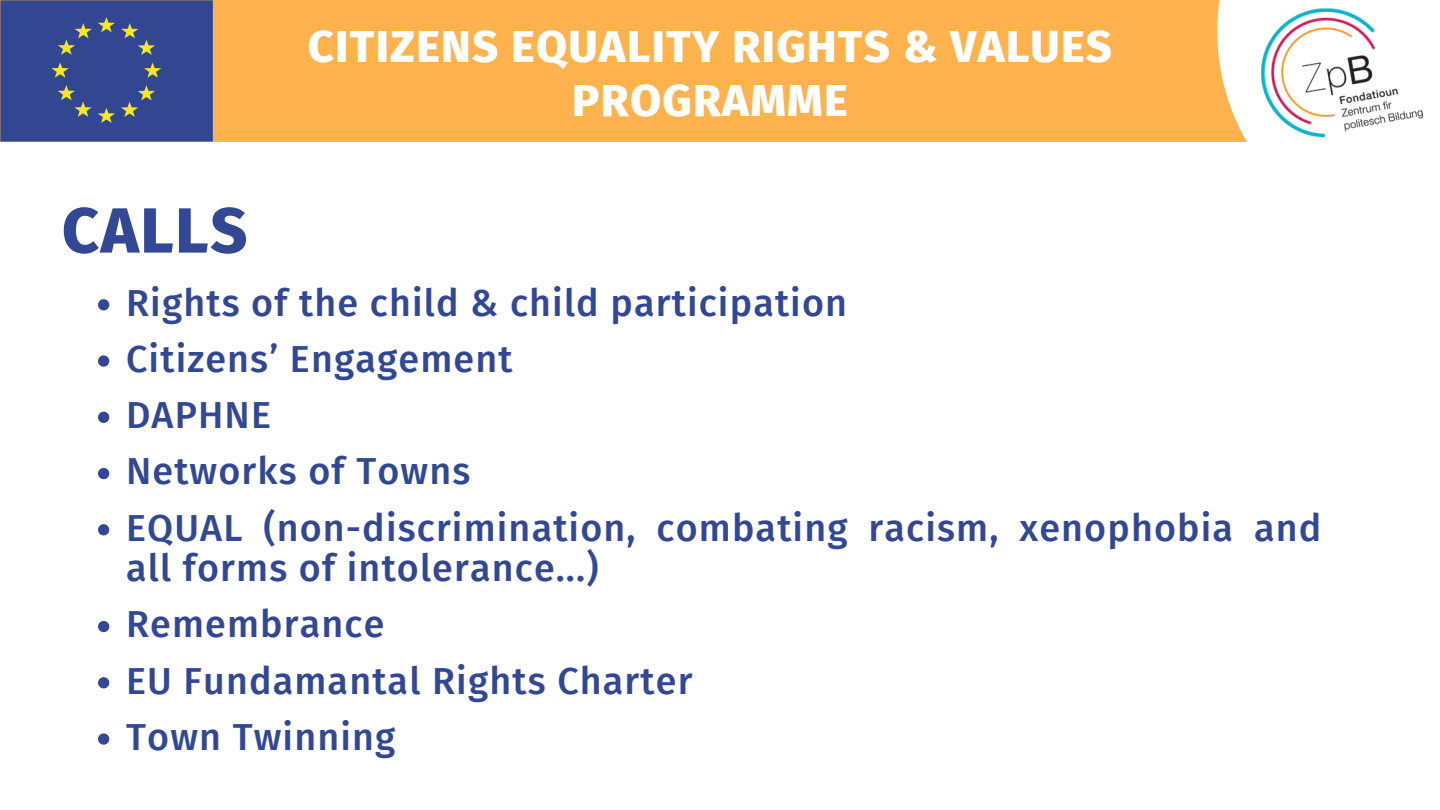
<style>
.page{position:relative;width:1440px;height:810px;background:#fff}
.page>*{position:absolute;margin:0;border:0;box-sizing:border-box;transform-origin:0 0}
.t1{font:800 63.7px "Fira Sans";letter-spacing:.03em;color:#334895}
.t2{font:800 45px/53.9px "Fira Sans";letter-spacing:.03em;color:#fff;text-align:center}
.t3{font:500 37.7px/40.5px "Fira Sans";letter-spacing:.03em;color:#334895}
</style>
<div class="page">
<div style="left:0;top:0;width:1440px;height:142px;background:#ffb24d"></div>
<img style="left:0;top:0;width:213px;height:142px">
<div style="left:1217px;top:0;width:223px;height:254px;background:#fff"></div>
<img style="left:1261px;top:8px;width:162px;height:130px">
<svg style="left:98px;top:299px;width:11px;height:11px"></svg>
<svg style="left:98px;top:355px;width:11px;height:12px"></svg>
<svg style="left:98px;top:412px;width:11px;height:11px"></svg>
<svg style="left:98px;top:468px;width:11px;height:11px"></svg>
<svg style="left:98px;top:524px;width:11px;height:11px"></svg>
<svg style="left:98px;top:621px;width:11px;height:11px"></svg>
<svg style="left:98px;top:677px;width:11px;height:11px"></svg>
<svg style="left:98px;top:733px;width:11px;height:12px"></svg>
<p class="t2" style="left:308px;top:20px;width:806px">CITIZENS EQUALITY RIGHTS &amp; VALUES<br>PROGRAMME</p>
<h1 class="t1" style="left:62px;top:193px;width:187px">CALLS</h1>
<p class="t3" style="left:126px;top:283px;width:723px">Rights of the child &amp; child participation</p>
<p class="t3" style="left:126px;top:339px;width:388px">Citizens’ Engagement</p>
<p class="t3" style="left:126px;top:395px;width:146px">DAPHNE</p>
<p class="t3" style="left:126px;top:452px;width:346px">Networks of Towns</p>
<p class="t3" style="left:126px;top:508px;width:1197px">EQUAL (non-discrimination, combating racism, xenophobia and all forms of intolerance...)</p>
<p class="t3" style="left:126px;top:605px;width:260px">Remembrance</p>
<p class="t3" style="left:126px;top:661px;width:568px">EU Fundamantal Rights Charter</p>
<p class="t3" style="left:126px;top:717px;width:271px">Town Twinning</p>
</div>
